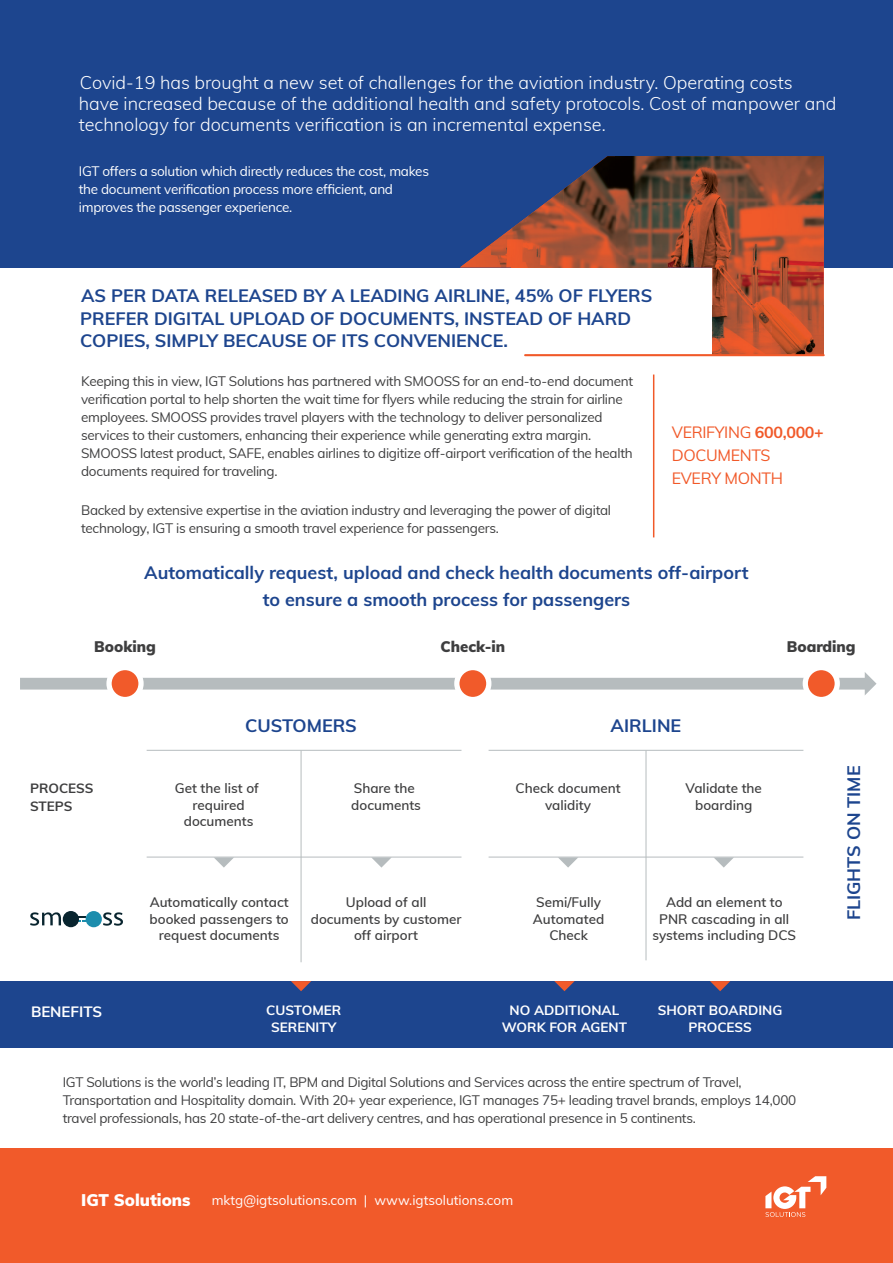
<style>
.page{position:relative;width:893px;height:1263px;background:#fff}
.page>*{position:absolute;margin:0;border:0;box-sizing:border-box;transform-origin:0 0}
.t1{font:700 18px/22.5px "Muli";color:#1d458e}
.t2{font:300 18px/21px "Muli";color:#fff}
.t3{font:900 16.5px "Muli";color:#fff}
.t4{font:16.05px/23.1px "Muli";letter-spacing:-.02em;color:#f15929}
.t5{font:900 15px "Muli";color:#3e3e3f}
.t6{font:700 15px "Muli";color:#fff}
.t7{font:13.5px/18px "Muli";letter-spacing:-.02em;color:#3e3e3f}
.t8{font:600 13.5px/16.5px "Muli";color:#3e3e3f;text-align:center}
.t9{font:13.5px/18px "Muli";letter-spacing:-.02em;color:#fff}
.t10{font:700 13.5px/16.5px "Muli";color:#fff;text-align:center}
.t11{font:13.5px "Muli";color:#fff}
.t12{font:700 13.5px/17.5px "Muli";color:#3e3e3f}
.s1{font-weight:700}
</style>
<div class="page">
<div style="left:0;top:981px;width:893px;height:66px;background:#1d458e"></div>
<div style="left:0;top:0;width:893px;height:267px;background:#1d458e"></div>
<div style="left:0;top:1149px;width:893px;height:114px;background:#f15a2a"></div>
<svg style="left:765px;top:1176px;width:61px;height:41px"></svg>
<img style="left:564px;top:156px;width:260px;height:50px">
<img style="left:541px;top:189px;width:23px;height:17px">
<img style="left:512px;top:206px;width:312px;height:50px">
<img style="left:475px;top:228px;width:37px;height:28px">
<img style="left:668px;top:256px;width:156px;height:49px">
<img style="left:460px;top:256px;width:208px;height:11px">
<img style="left:712px;top:305px;width:112px;height:49px">
<hr style="left:525px;top:354px;width:299px;height:2px;background:#f15929">
<hr style="left:653px;top:374px;width:1px;height:163px;background:#f15929">
<svg style="left:20px;top:672px;width:856px;height:23px"></svg>
<svg style="left:457px;top:667px;width:32px;height:32px"></svg>
<div style="left:454px;top:665px;width:37px;height:37px;border:5px solid #fff;border-radius:50%"></div>
<svg style="left:109px;top:667px;width:32px;height:32px"></svg>
<div style="left:106px;top:665px;width:38px;height:37px;border:5px solid #fff;border-radius:50%"></div>
<svg style="left:805px;top:667px;width:32px;height:32px"></svg>
<div style="left:803px;top:665px;width:37px;height:37px;border:5px solid #fff;border-radius:50%"></div>
<hr style="left:301px;top:750px;width:1px;height:212px;background:#b6bcbe">
<hr style="left:147px;top:750px;width:314px;height:1px;background:#b6bcbe">
<hr style="left:646px;top:750px;width:1px;height:210px;background:#b6bcbe">
<hr style="left:489px;top:750px;width:314px;height:1px;background:#b6bcbe">
<hr style="left:147px;top:857px;width:314px;height:1px;background:#b6bcbe">
<svg style="left:214px;top:857px;width:20px;height:10px"></svg>
<svg style="left:371px;top:857px;width:21px;height:10px"></svg>
<hr style="left:489px;top:857px;width:314px;height:1px;background:#b6bcbe">
<svg style="left:558px;top:857px;width:20px;height:10px"></svg>
<svg style="left:714px;top:857px;width:20px;height:10px"></svg>
<svg style="left:554px;top:981px;width:21px;height:10px"></svg>
<svg style="left:710px;top:981px;width:20px;height:10px"></svg>
<svg style="left:291px;top:981px;width:20px;height:10px"></svg>
<svg style="left:30px;top:912px;width:31px;height:14px"></svg>
<svg style="left:103px;top:912px;width:20px;height:14px"></svg>
<svg style="left:79px;top:916px;width:7px;height:6px"></svg>
<div style="left:86px;top:911px;width:16px;height:16px;background:#1c8dad;border-radius:50%"></div>
<div style="left:63px;top:911px;width:16px;height:16px;background:#09252f;border-radius:50%"></div>
<p class="t2" style="left:79px;top:71px;width:759px">Covid-19 has brought a new set of challenges for the aviation industry. Operating costs<br>have increased because of the additional health and safety protocols. Cost of manpower and technology for documents verification is an incremental expense.</p>
<p class="t9" style="left:79px;top:161px;width:352px">IGT offers a solution which directly reduces the cost, makes the document verification process more efficient, and improves the passenger experience.</p>
<h1 class="t1" style="left:80px;top:283px;width:574px">AS PER DATA RELEASED BY A LEADING AIRLINE, 45% OF FLYERS<br>PREFER DIGITAL UPLOAD OF DOCUMENTS, INSTEAD OF HARD<br>COPIES, SIMPLY BECAUSE OF ITS CONVENIENCE.</h1>
<p class="t7" style="left:81px;top:372px;width:553px">Keeping this in view, IGT Solutions has partnered with SMOOSS for an end-to-end document verification portal to help shorten the wait time for flyers while reducing the strain for airline employees. SMOOSS provides travel players with the technology to deliver personalized services to their customers, enhancing their experience while generating extra margin.<br>SMOOSS latest product, SAFE, enables airlines to digitize off-airport verification of the health documents required for traveling.</p>
<p class="t7" style="left:81px;top:501px;width:531px">Backed by extensive expertise in the aviation industry and leveraging the power of digital technology, IGT is ensuring a smooth travel experience for passengers.</p>
<h1 class="t1" style="left:144px;top:559px;width:606px;line-height:26.1px;text-align:center">Automatically request, upload and check health documents off-airport to ensure a smooth process for passengers</h1>
<p class="t5" style="left:94px;top:636px;width:63px">Booking</p>
<p class="t5" style="left:440px;top:636px;width:66px">Check-in</p>
<p class="t5" style="left:787px;top:636px;width:70px">Boarding</p>
<p class="t4" style="left:672px;top:419px;width:154px">VERIFYING <span class="s1">600,000+<br></span>DOCUMENTS<br>EVERY MONTH</p>
<p class="t12" style="left:30px;top:779px;width:65px">PROCESS<br>STEPS</p>
<p class="t6" style="left:31px;top:1000px;width:72px">BENEFITS</p>
<h1 class="t1" style="left:245px;top:713px;width:113px">CUSTOMERS</h1>
<p class="t8" style="left:175px;top:779px;width:86px">Get the list of required documents</p>
<p class="t8" style="left:351px;top:779px;width:71px;text-align:left">Share the documents</p>
<p class="t8" style="left:150px;top:893px;width:141px">Automatically contact booked passengers to request documents</p>
<p class="t8" style="left:311px;top:893px;width:152px">Upload of all documents by customer off airport</p>
<h1 class="t1" style="left:611px;top:713px;width:72px">AIRLINE</h1>
<p class="t8" style="left:516px;top:779px;width:107px">Check document validity</p>
<p class="t8" style="left:686px;top:779px;width:78px">Validate the boarding</p>
<p class="t8" style="left:533px;top:893px;width:73px">Semi/Fully<br>Automated<br>Check</p>
<p class="t8" style="left:652px;top:893px;width:145px">Add an element to<br>PNR cascading in all systems including DCS</p>
<p class="t10" style="left:266px;top:1001px;width:77px">CUSTOMER<br>SERENITY</p>
<p class="t10" style="left:502px;top:1001px;width:127px">NO ADDITIONAL<br>WORK FOR AGENT</p>
<p class="t10" style="left:658px;top:1001px;width:126px">SHORT BOARDING<br>PROCESS</p>
<p class="t7" style="left:63px;top:1073px;width:735px">IGT Solutions is the world’s leading IT, BPM and Digital Solutions and Services across the entire spectrum of Travel,<br>Transportation and Hospitality domain. With 20+ year experience, IGT manages 75+ leading travel brands, employs 14,000 travel professionals, has 20 state-of-the-art delivery centres, and has operational presence in 5 continents.</p>
<p class="t3" style="left:81px;top:1188px;width:111px">IGT Solutions</p>
<p class="t11" style="left:212px;top:1190px;width:303px">mktg@igtsolutions.com | www.igtsolutions.com</p>
<h1 class="t1" style="left:842px;top:920px;width:156px;rotate:-90deg">FLIGHTS ON TIME</h1>
</div>
